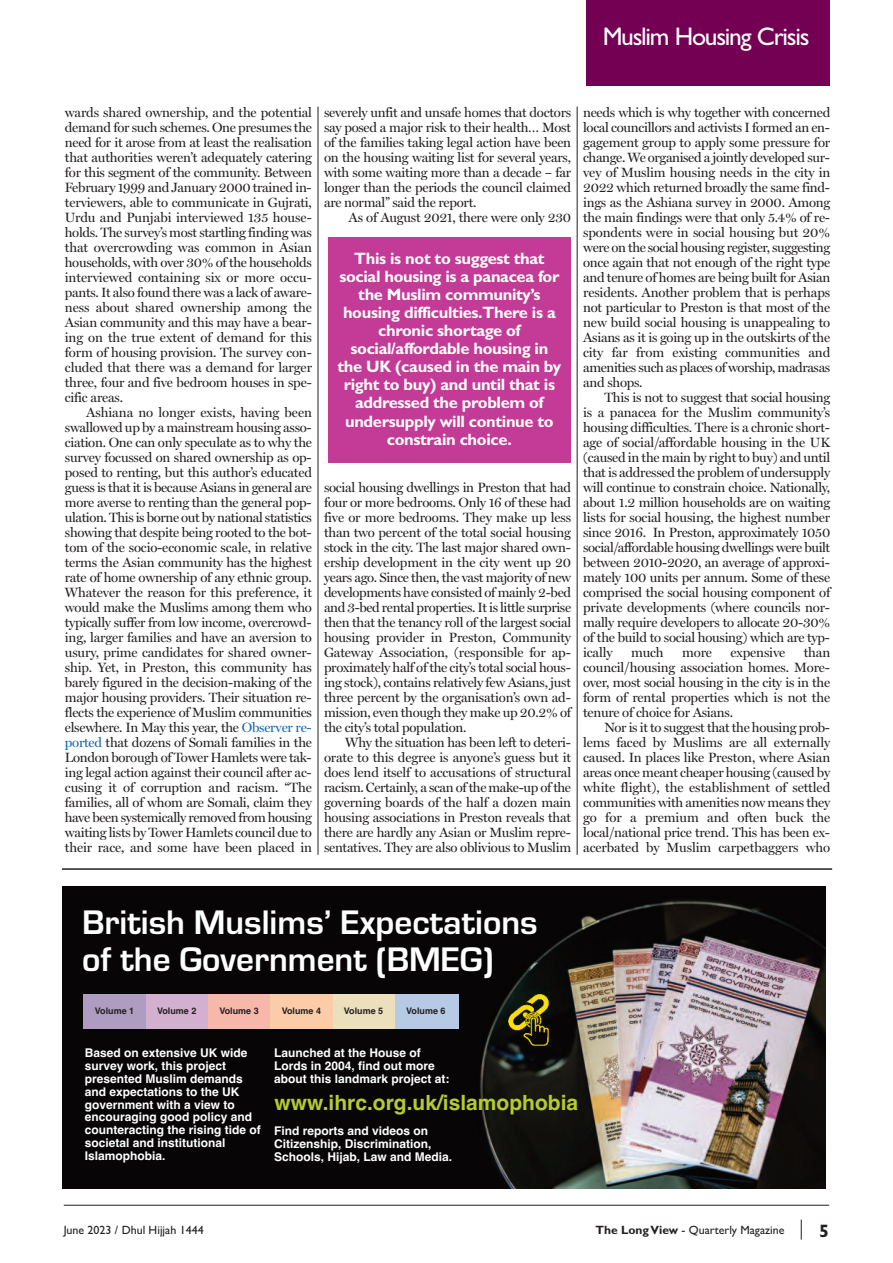
<style>
.page{position:relative;width:893px;height:1263px;background:#fff}
.page>*{position:absolute;margin:0;border:0;box-sizing:border-box;transform-origin:0 0}
.t1{font:700 35.4px/37px "Eurostile";color:#fdfefe}
.t2{font:25.5px "Gill Sans";letter-spacing:-.05em;color:#fdfefe}
.t3{font:700 21px "Helvetica";color:#b4cc2f}
.t4{font:700 18px "Gill Sans";color:#231f20}
.t5{font:700 16.5px/18px "Gill Sans";letter-spacing:-.02em;color:#fdfefe;text-align:center}
.t6{font:13.5px/15px "Miller Display";letter-spacing:-.02em;color:#231f20;text-align:justify}
.t7{font:700 12px/12.9px "Helvetica";color:#fdfefe}
.t8{font:12px "Gill Sans";color:#231f20}
.t9{font:700 9px "Helvetica";color:#231f20}
.s1{color:#1266b2}
.s2{font-weight:700}
</style>
<div class="page">
<hr style="left:318px;top:107px;width:1px;height:748px;background:#231f20">
<hr style="left:577px;top:107px;width:1px;height:748px;background:#231f20">
<hr style="left:64px;top:1205px;width:765px;height:1px;background:#231f20">
<svg style="left:801px;top:1219px;width:1px;height:20px"></svg>
<hr style="left:62px;top:868px;width:770px;height:2px;background:#231f20">
<img style="left:63px;top:887px;width:763px;height:301px">
<div style="left:83px;top:994px;width:64px;height:34px;background:#af9cc1"></div>
<div style="left:146px;top:994px;width:64px;height:34px;background:#d3b0d0"></div>
<div style="left:208px;top:994px;width:64px;height:34px;background:#f7b7ab"></div>
<div style="left:270px;top:994px;width:64px;height:34px;background:#fccca8"></div>
<div style="left:333px;top:994px;width:63px;height:34px;background:#ecdfbc"></div>
<div style="left:395px;top:994px;width:64px;height:34px;background:#b6c9e5"></div>
<div style="left:586px;top:0;width:243px;height:86px;background:#740053"></div>
<div style="left:328px;top:237px;width:243px;height:225px;background:#c33b96"></div>
<img style="left:503px;top:990px;width:52px;height:59px">
<h2 class="t2" style="left:603px;top:21px;width:208px">Muslim Housing Crisis</h2>
<p class="t6" style="left:65px;top:104px;width:249px">wards shared ownership, and the potential demand for such schemes. One presumes the need for it arose from at least the realisation that authorities weren’t adequately catering for this segment of the community. Between February 1999 and January 2000 trained in&shy;terviewers, able to communicate in Gujrati, Urdu and Punjabi interviewed 135 house&shy;holds. The survey’s most startling finding was that overcrowding was common in Asian households, with over 30% ofthe households interviewed containing six or more occu&shy;pants. It also found there was a lack of aware&shy;ness about shared ownership among the Asian community and this may have a bear&shy;ing on the true extent of demand for this form of housing provision. The survey con&shy;cluded that there was a demand for larger three, four and five bedroom houses in spe&shy;cific areas.</p>
<p class="t6" style="left:65px;top:404px;width:249px;text-indent:21px">Ashiana no longer exists, having been swallowed up by a mainstream housing asso&shy;ciation. One can only speculate as to why the survey focussed on shared ownership as op&shy;posed to renting, but this author’s educated guess is that it is because Asians in general are more averse to renting than the general pop&shy;ulation. This is borne out by national statistics showing that despite being rooted to the bot&shy;tom of the socio-economic scale, in relative terms the Asian community has the highest rate of home ownership of any ethnic group.<br>Whatever the reason for this preference, it would make the Muslims among them who typically suffer from low income, overcrowd&shy;ing, larger families and have an aversion to usury, prime candidates for shared owner&shy;ship. Yet, in Preston, this community has barely figured in the decision-making of the major housing providers. Their situation re&shy;flects the experience of Muslim communities elsewhere. In May this year, the <span class="s1">Observer re&shy;ported</span> that dozens of Somali families in the London borough of Tower Hamlets were tak&shy;ing legal action against their council after ac&shy;cusing it of corruption and racism. “The families, all of whom are Somali, claim they have been systemically removed from housing waiting lists by Tower Hamlets council due to their race, and some have been placed in</p>
<p class="t6" style="left:324px;top:104px;width:249px">severely unfit and unsafe homes that doctors say posed a major risk to their health… Most of the families taking legal action have been on the housing waiting list for several years, with some waiting more than a decade – far longer than the periods the council claimed are normal” said the report.</p>
<p class="t6" style="left:349px;top:209px;width:224px">As of August 2021, there were only 230</p>
<p class="t5" style="left:338px;top:250px;width:225px">This is not to suggest that social housing is a panacea for the Muslim community’s housing difficulties.There is a chronic shortage of social/affordable housing in the UK (caused in the main by right to buy) and until that is addressed the problem of undersupply will continue to constrain choice.</p>
<p class="t6" style="left:324px;top:479px;width:249px">social housing dwellings in Preston that had four or more bedrooms. Only 16 of these had five or more bedrooms. They make up less than two percent of the total social housing stock in the city. The last major shared own&shy;ership development in the city went up 20 years ago. Since then, the vast majority of new developments have consisted of mainly 2-bed and 3-bed rental properties. It is little surprise then that the tenancy roll of the largest social housing provider in Preston, Community Gateway Association, (responsible for ap&shy;proximately half of the city’s total social hous&shy;ing stock), contains relatively few Asians, just three percent by the organisation’s own ad&shy;mission, even though they make up 20.2% of the city’s total population.</p>
<p class="t6" style="left:324px;top:734px;width:249px;text-indent:21px">Why the situation has been left to deteri&shy;orate to this degree is anyone’s guess but it does lend itself to accusations of structural racism. Certainly, a scan ofthe make-up ofthe governing boards of the half a dozen main housing associations in Preston reveals that there are hardly any Asian or Muslim repre&shy;sentatives. They are also oblivious to Muslim</p>
<p class="t6" style="left:583px;top:104px;width:249px">needs which is why together with concerned local councillors and activists I formed an en&shy;gagement group to apply some pressure for change. We organised a jointly developed sur&shy;vey of Muslim housing needs in the city in 2022 which returned broadly the same find&shy;ings as the Ashiana survey in 2000. Among the main findings were that only 5.4% of re&shy;spondents were in social housing but 20% were on the social housing register, suggesting once again that not enough of the right type and tenure of homes are being built for Asian residents. Another problem that is perhaps not particular to Preston is that most of the new build social housing is unappealing to Asians as it is going up in the outskirts of the city far from existing communities and amenities such as places of worship, madrasas and shops.</p>
<p class="t6" style="left:583px;top:389px;width:249px;text-indent:21px">This is not to suggest that social housing is a panacea for the Muslim community’s housing difficulties. There is a chronic short&shy;age of social/affordable housing in the UK (caused in the main by right to buy) and until that is addressed the problem of undersupply will continue to constrain choice. Nationally, about 1.2 million households are on waiting lists for social housing, the highest number since 2016. In Preston, approximately 1050 social/affordable housing dwellings were built between 2010-2020, an average of approxi&shy;mately 100 units per annum. Some of these comprised the social housing component of private developments (where councils nor&shy;mally require developers to allocate 20-30% of the build to social housing) which are typ&shy;ically</p>
<p class="t6" style="left:583px;top:644px;width:249px;text-indent:221px">than council/housing association homes. More&shy;over, most social housing in the city is in the form of rental properties which is not the tenure of choice for Asians.</p>
<p class="t6" style="left:583px;top:719px;width:249px;text-indent:21px">Nor is it to suggest that the housing prob&shy;lems faced by Muslims are all externally caused. In places like Preston, where Asian areas once meant cheaper housing (caused by white flight), the establishment of settled communities with amenities now means they go for a premium and often buck the local/national price trend. This has been ex&shy;acerbated by Muslim carpetbaggers who</p>
<p class="t6" style="left:631px;top:644px;width:34px">much</p>
<p class="t6" style="left:682px;top:644px;width:31px">more</p>
<p class="t6" style="left:730px;top:644px;width:56px">expensive</p>
<h1 class="t1" style="left:82px;top:903px;width:457px">British Muslims’ Expectations of the Government (BMEG)</h1>
<p class="t9" style="left:95px;top:1006px;width:41px">Volume 1</p>
<p class="t9" style="left:157px;top:1006px;width:41px">Volume 2</p>
<p class="t9" style="left:219px;top:1006px;width:41px">Volume 3</p>
<p class="t9" style="left:282px;top:1006px;width:41px">Volume 4</p>
<p class="t9" style="left:344px;top:1006px;width:41px">Volume 5</p>
<p class="t9" style="left:406px;top:1006px;width:41px">Volume 6</p>
<p class="t7" style="left:85px;top:1046px;width:178px">Based on extensive UK wide survey work, this project presented Muslim demands and expectations to the UK government with a view to encouraging good policy and counteracting the rising tide of societal and institutional<br>Islamophobia.</p>
<p class="t7" style="left:274px;top:1047px;width:177px">Launched at the House of<br>Lords in 2004, find out more about this landmark project at:</p>
<h3 class="t3" style="left:274px;top:1090px;width:305px">www.ihrc.org.uk/islamophobia</h3>
<p class="t7" style="left:274px;top:1124px;width:180px">Find reports and videos on<br>Citizenship, Discrimination,<br>Schools, Hijab, Law and Media.</p>
<p class="t8" style="left:64px;top:1222px;width:141px">June 2023 / Dhul Hijjah 1444</p>
<p class="t8" style="left:595px;top:1222px;width:191px"><span class="s2">The LongView</span> - Quarterly Magazine</p>
<h3 class="t4" style="left:819px;top:1220px;width:11px">5</h3>
</div>
